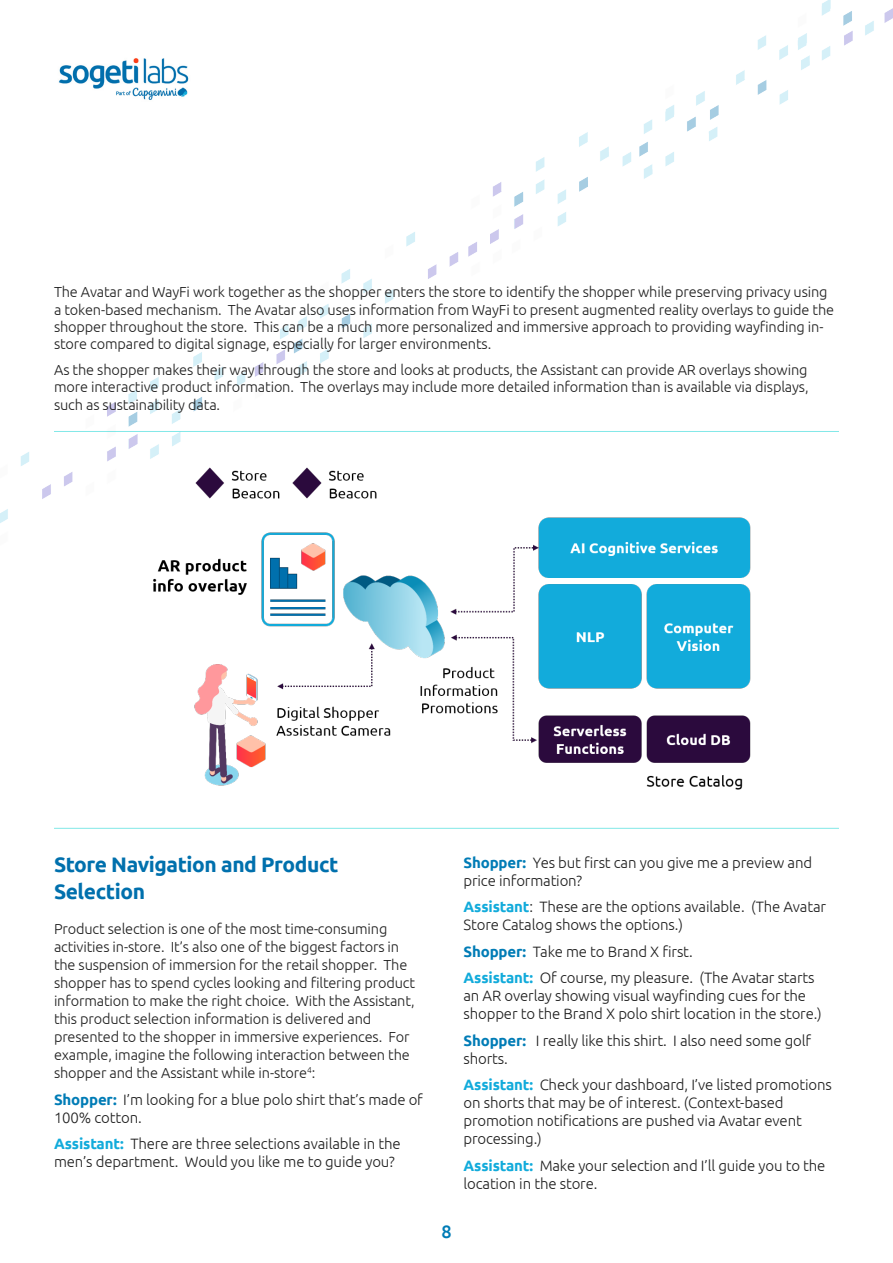
<style>
.page{position:relative;width:893px;height:1263px;background:#fff}
.page>*{position:absolute;margin:0;border:0;box-sizing:border-box;transform-origin:0 0}
.HEADING{font:700 21px/27px "Ubuntu";letter-spacing:-.02em;color:#0070ad}
.t1{font:500 18px "Ubuntu";color:#007cb6}
.Body_Text{font:300 15px/18px "Ubuntu";letter-spacing:-.01em;color:#202020}
.Body_Text-2{font:300 14.55px/18px "Ubuntu";letter-spacing:-.01em;color:#202020}
.s1{font-weight:700;color:#007cb6}
.s2{font-weight:700;color:#12abdb}
</style>
<div class="page">
<img style="left:0;top:0;width:893px;height:523px">
<img style="left:54px;top:54px;width:136px;height:48px">
<hr style="left:54px;top:431px;width:785px;height:1px;background:#01d1d0">
<hr style="left:54px;top:828px;width:785px;height:1px;background:#01d1d0">
<img style="left:140px;top:461px;width:613px;height:329px">
<p class="Body_Text-2" style="left:54px;top:283px;width:782px;line-height:17.2px">The Avatar and WayFi work together as the shopper enters the store to identify the shopper while preserving privacy using a token-based mechanism. The Avatar also uses information from WayFi to present augmented reality overlays to guide the shopper throughout the store. This can be a much more personalized and immersive approach to providing wayfinding in&shy;store compared to digital signage, especially for larger environments.</p>
<p class="Body_Text-2" style="left:54px;top:360px;width:756px;text-align:justify">As the shopper makes their way through the store and looks at products, the Assistant can provide AR overlays showing more interactive product information. The overlays may include more detailed information than is available via displays, such as sustainability data.</p>
<p class="HEADING" style="left:54px;top:851px;width:286px">Store Navigation and Product<br>Selection</p>
<p class="Body_Text-2" style="left:54px;top:920px;width:362px">Product selection is one of the most time-consuming activities in-store. It’s also one of the biggest factors in the suspension of immersion for the retail shopper. The shopper has to spend cycles looking and filtering product information to make the right choice. With the Assistant, this product selection information is delivered and presented to the shopper in immersive experiences. For example, imagine the following interaction between the shopper and the Assistant while in-store<sup>4</sup>:</p>
<p class="Body_Text" style="left:54px;top:1090px;width:370px"><span class="s1">Shopper:</span> I’m looking for a blue polo shirt that’s made of<br>100% cotton.</p>
<p class="Body_Text" style="left:54px;top:1134px;width:348px"><span class="s2">Assistant:</span> There are three selections available in the men’s department. Would you like me to guide you?</p>
<p class="Body_Text" style="left:463px;top:853px;width:350px"><span class="s1">Shopper:</span> Yes but first can you give me a preview and price information?</p>
<p class="Body_Text" style="left:463px;top:897px;width:364px"><span class="s2">Assistant</span>: These are the options available. (The Avatar<br>Store Catalog shows the options.)</p>
<p class="Body_Text" style="left:463px;top:942px;width:231px"><span class="s1">Shopper:</span> Take me to Brand X first.</p>
<p class="Body_Text" style="left:463px;top:968px;width:360px"><span class="s2">Assistant:</span> Of course, my pleasure. (The Avatar starts an AR overlay showing visual wayfinding cues for the shopper to the Brand X polo shirt location in the store.)</p>
<p class="Body_Text" style="left:463px;top:1031px;width:349px"><span class="s1">Shopper:</span> I really like this shirt. I also need some golf shorts.</p>
<p class="Body_Text" style="left:463px;top:1075px;width:370px"><span class="s2">Assistant:</span> Check your dashboard, I’ve listed promotions on shorts that may be of interest. (Context-based promotion notifications are pushed via Avatar event processing.)</p>
<p class="Body_Text" style="left:463px;top:1156px;width:363px"><span class="s2">Assistant:</span> Make your selection and I’ll guide you to the location in the store.</p>
<p class="t1" style="left:441px;top:1220px;width:12px">8</p>
</div>
